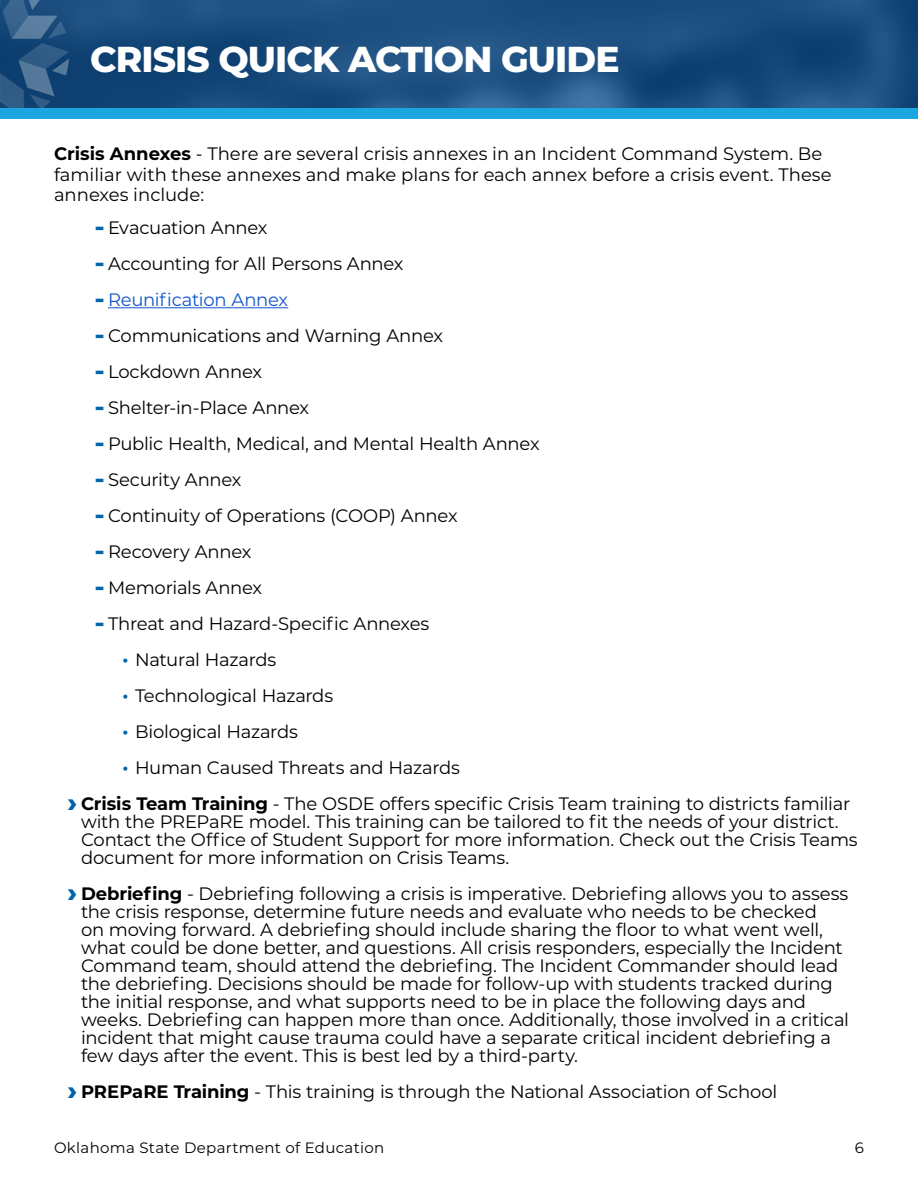
<style>
.page{position:relative;width:918px;height:1188px;background:#fff}
.page>*{position:absolute;margin:0;border:0;box-sizing:border-box;transform-origin:0 0}
.t1{font:800 36px "Montserrat";letter-spacing:-.025em;color:#fff}
.t2{font:18px/18px "Montserrat";letter-spacing:-.015em;color:#000}
.t3{font:18px "Montserrat";letter-spacing:-.015em;color:#15c}
.t4{font:15px "Montserrat";letter-spacing:.02em;color:#000}
.s1{font-weight:700}
.s2{font-weight:700;font-size:27px;color:#0066a8}
.s3{font-size:27px;color:#0066a8}
.s4{font-weight:800;font-size:27px;color:#0066a8}
</style>
<div class="page">
<svg style="left:69px;top:0;width:849px;height:108px;background:#1a4d7d"></svg>
<div style="left:0;top:108px;width:918px;height:11px;background:#1ca6df"></div>
<svg style="left:1px;top:0;width:68px;height:108px;background:#295682"></svg>
<hr style="left:108px;top:307px;width:180px;height:1px;background:#15c">
<h1 class="t1" style="left:90px;top:33px;width:531px">CRISIS QUICK ACTION GUIDE</h1>
<p class="t2" style="left:54px;top:143px;width:779px;line-height:20.7px"><span class="s1">Crisis Annexes</span> - There are several crisis annexes in an Incident Command System. Be familiar with these annexes and make plans for each annex before a crisis event. These annexes include:</p>
<p class="t2" style="left:94px;top:218px;width:174px"><span class="s2">-</span> Evacuation Annex</p>
<p class="t2" style="left:94px;top:254px;width:311px"><span class="s2">-</span> Accounting for All Persons Annex</p>
<p class="t3" style="left:94px;top:287px;width:195px"><span class="s2">-</span> Reunification Annex</p>
<p class="t2" style="left:94px;top:326px;width:350px"><span class="s2">-</span> Communications and Warning Annex</p>
<p class="t2" style="left:94px;top:362px;width:169px"><span class="s2">-</span> Lockdown Annex</p>
<p class="t2" style="left:94px;top:398px;width:216px"><span class="s2">-</span> Shelter-in-Place Annex</p>
<p class="t2" style="left:94px;top:434px;width:447px"><span class="s2">-</span> Public Health, Medical, and Mental Health Annex</p>
<p class="t2" style="left:94px;top:470px;width:149px"><span class="s2">-</span> Security Annex</p>
<p class="t2" style="left:94px;top:506px;width:365px"><span class="s2">-</span> Continuity of Operations (COOP) Annex</p>
<p class="t2" style="left:94px;top:542px;width:158px"><span class="s2">-</span> Recovery Annex</p>
<p class="t2" style="left:94px;top:578px;width:169px"><span class="s2">-</span> Memorials Annex</p>
<p class="t2" style="left:94px;top:614px;width:336px"><span class="s2">-</span> Threat and Hazard-Specific Annexes</p>
<p class="t2" style="left:122px;top:650px;width:156px"><span class="s3">•</span> Natural Hazards</p>
<p class="t2" style="left:122px;top:686px;width:213px"><span class="s3">•</span> Technological Hazards</p>
<p class="t2" style="left:122px;top:722px;width:178px"><span class="s3">•</span> Biological Hazards</p>
<p class="t2" style="left:67px;top:749px;width:784px;line-height:36px;text-indent:54px"><span class="s3">•</span> Human Caused Threats and Hazards<br><span class="s4">›</span> <span class="s1">Crisis Team Training</span> - The OSDE offers specific Crisis Team training to districts familiar</p>
<p class="t2" style="left:81px;top:812px;width:778px">with the PREPaRE model. This training can be tailored to fit the needs of your district.<br>Contact the Office of Student Support for more information. Check out the Crisis Teams document for more information on Crisis Teams.</p>
<p class="t2" style="left:81px;top:884px;width:770px;text-indent:-14px"><span class="s4">›</span> <span class="s1">Debriefing</span> - Debriefing following a crisis is imperative. Debriefing allows you to assess the crisis response, determine future needs and evaluate who needs to be checked<br>on moving forward. A debriefing should include sharing the floor to what went well, what could be done better, and questions. All crisis responders, especially the Incident Command team, should attend the debriefing. The Incident Commander should lead the debriefing. Decisions should be made for follow-up with students tracked during the initial response, and what supports need to be in place the following days and weeks. Debriefing can happen more than once. Additionally, those involved in a critical incident that might cause trauma could have a separate critical incident debriefing a few days after the event. This is best led by a third-party.</p>
<p class="t2" style="left:67px;top:1082px;width:711px"><span class="s4">›</span> <span class="s1">PREPaRE Training</span> - This training is through the National Association of School</p>
<p class="t4" style="left:54px;top:1137px;width:332px">Oklahoma State Department of Education</p>
<p class="t4" style="left:855px;top:1137px;width:11px">6</p>
</div>
